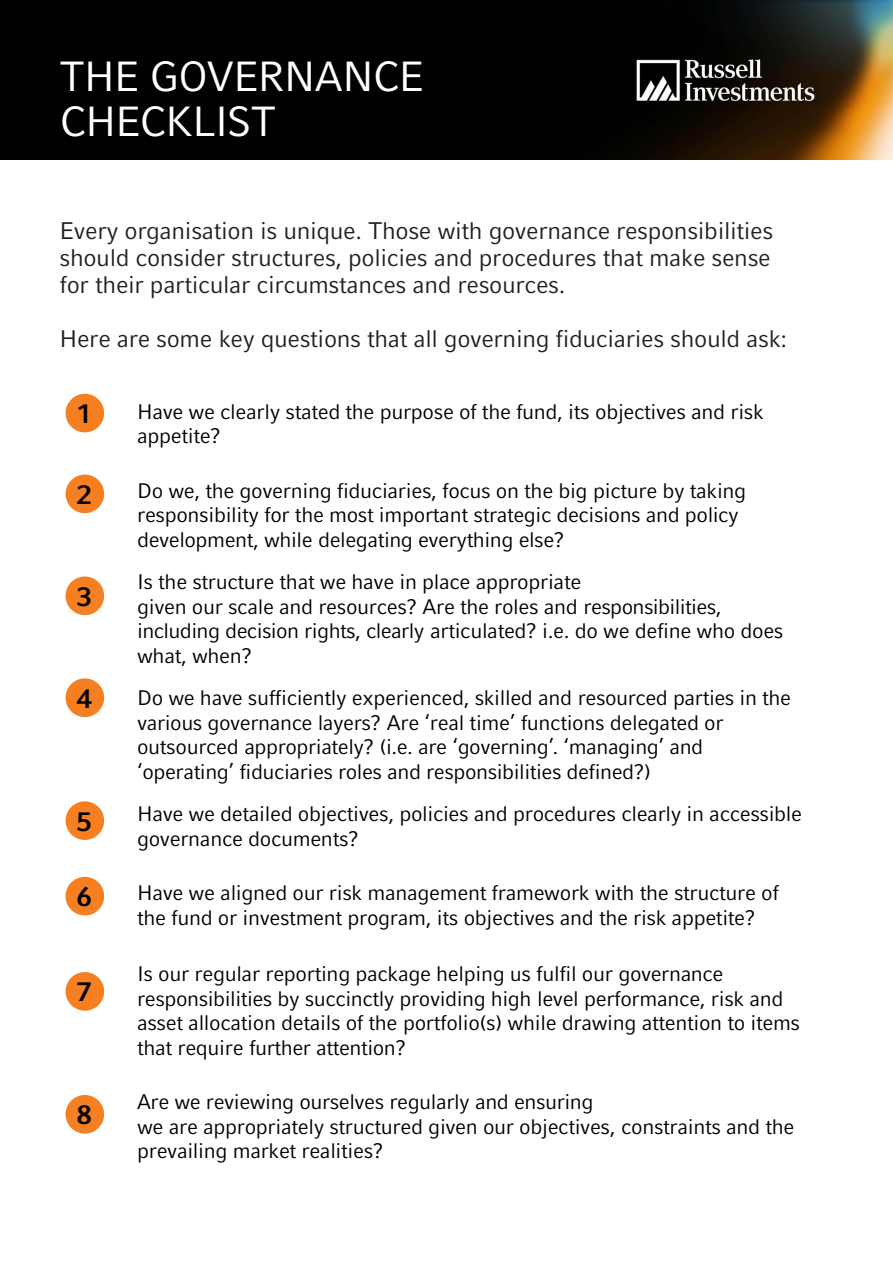
<style>
.page{position:relative;width:893px;height:1263px;background:#fff}
.page>*{position:absolute;margin:0;border:0;box-sizing:border-box;transform-origin:0 0}
.t1{font:42px/45px "Compatil Fact LT Pro";letter-spacing:-.03em;color:#fff}
.t2{font:700 27px "Compatil Fact LT Pro";color:#010000}
.t3{font:700 27px "Compatil Fact LT Pro";color:#000001}
.t4{font:24px/27.3px "Compatil Fact LT Pro";letter-spacing:-.015em;color:#231f20;text-align:justify}
.t5{font:21px/24.5px "Compatil Fact LT Pro";letter-spacing:-.015em;color:#000}
</style>
<div class="page">
<img style="left:0;top:0;width:893px;height:160px">
<div style="left:66px;top:394px;width:37px;height:38px;background:#f57f21;border-radius:50%"></div>
<div style="left:66px;top:394px;width:38px;height:38px;border:2px solid #f57f21;border-radius:50%"></div>
<div style="left:66px;top:475px;width:37px;height:37px;background:#f57f21;border-radius:50%"></div>
<div style="left:66px;top:475px;width:38px;height:38px;border:2px solid #f57f21;border-radius:50%"></div>
<div style="left:66px;top:577px;width:37px;height:37px;background:#f57f21;border-radius:50%"></div>
<div style="left:66px;top:576px;width:38px;height:39px;border:2px solid #f57f21;border-radius:50%"></div>
<div style="left:66px;top:679px;width:37px;height:37px;background:#f57f21;border-radius:50%"></div>
<div style="left:66px;top:678px;width:38px;height:39px;border:2px solid #f57f21;border-radius:50%"></div>
<div style="left:66px;top:802px;width:37px;height:37px;background:#f57f21;border-radius:50%"></div>
<div style="left:66px;top:801px;width:38px;height:39px;border:2px solid #f57f21;border-radius:50%"></div>
<div style="left:66px;top:877px;width:37px;height:38px;background:#f57f21;border-radius:50%"></div>
<div style="left:66px;top:877px;width:38px;height:38px;border:2px solid #f57f21;border-radius:50%"></div>
<div style="left:66px;top:973px;width:37px;height:37px;background:#f57f21;border-radius:50%"></div>
<div style="left:66px;top:972px;width:38px;height:39px;border:2px solid #f57f21;border-radius:50%"></div>
<div style="left:66px;top:1096px;width:37px;height:37px;background:#f57f21;border-radius:50%"></div>
<div style="left:66px;top:1095px;width:38px;height:38px;border:2px solid #f57f21;border-radius:50%"></div>
<h1 class="t1" style="left:60px;top:54px;width:366px">THE GOVERNANCE<br>CHECKLIST</h1>
<p class="t4" style="left:60px;top:217px;width:715px">Every organisation is unique. Those with governance responsibilities should consider structures, policies and procedures that make sense for their particular circumstances and resources.</p>
<p class="t4" style="left:60px;top:325px;width:729px">Here are some key questions that all governing fiduciaries should ask:</p>
<p class="t2" style="left:77px;top:398px;width:17px">1</p>
<p class="t2" style="left:77px;top:479px;width:17px">2</p>
<p class="t2" style="left:77px;top:580px;width:17px">3</p>
<p class="t2" style="left:77px;top:682px;width:17px">4</p>
<p class="t2" style="left:77px;top:805px;width:17px">5</p>
<p class="t3" style="left:77px;top:881px;width:17px">6</p>
<p class="t3" style="left:77px;top:976px;width:17px">7</p>
<p class="t3" style="left:77px;top:1099px;width:17px">8</p>
<p class="t5" style="left:137px;top:399px;width:628px">Have we clearly stated the purpose of the fund, its objectives and risk appetite?</p>
<p class="t5" style="left:137px;top:478px;width:611px">Do we, the governing fiduciaries, focus on the big picture by taking responsibility for the most important strategic decisions and policy development, while delegating everything else?</p>
<p class="t5" style="left:137px;top:570px;width:648px">Is the structure that we have in place appropriate<br>given our scale and resources? Are the roles and responsibilities, including decision rights, clearly articulated? i.e. do we define who does what, when?</p>
<p class="t5" style="left:137px;top:686px;width:655px">Do we have sufficiently experienced, skilled and resourced parties in the various governance layers? Are ‘real time’ functions delegated or outsourced appropriately? (i.e. are ‘governing’. ‘managing’ and ‘operating’ fiduciaries roles and responsibilities defined?)</p>
<p class="t5" style="left:137px;top:802px;width:667px">Have we detailed objectives, policies and procedures clearly in accessible governance documents?</p>
<p class="t5" style="left:137px;top:881px;width:643px">Have we aligned our risk management framework with the structure of the fund or investment program, its objectives and the risk appetite?</p>
<p class="t5" style="left:137px;top:962px;width:665px">Is our regular reporting package helping us fulfil our governance responsibilities by succinctly providing high level performance, risk and asset allocation details of the portfolio(s) while drawing attention to items that require further attention?</p>
<p class="t5" style="left:137px;top:1090px;width:659px">Are we reviewing ourselves regularly and ensuring<br>we are appropriately structured given our objectives, constraints and the prevailing market realities?</p>
</div>
